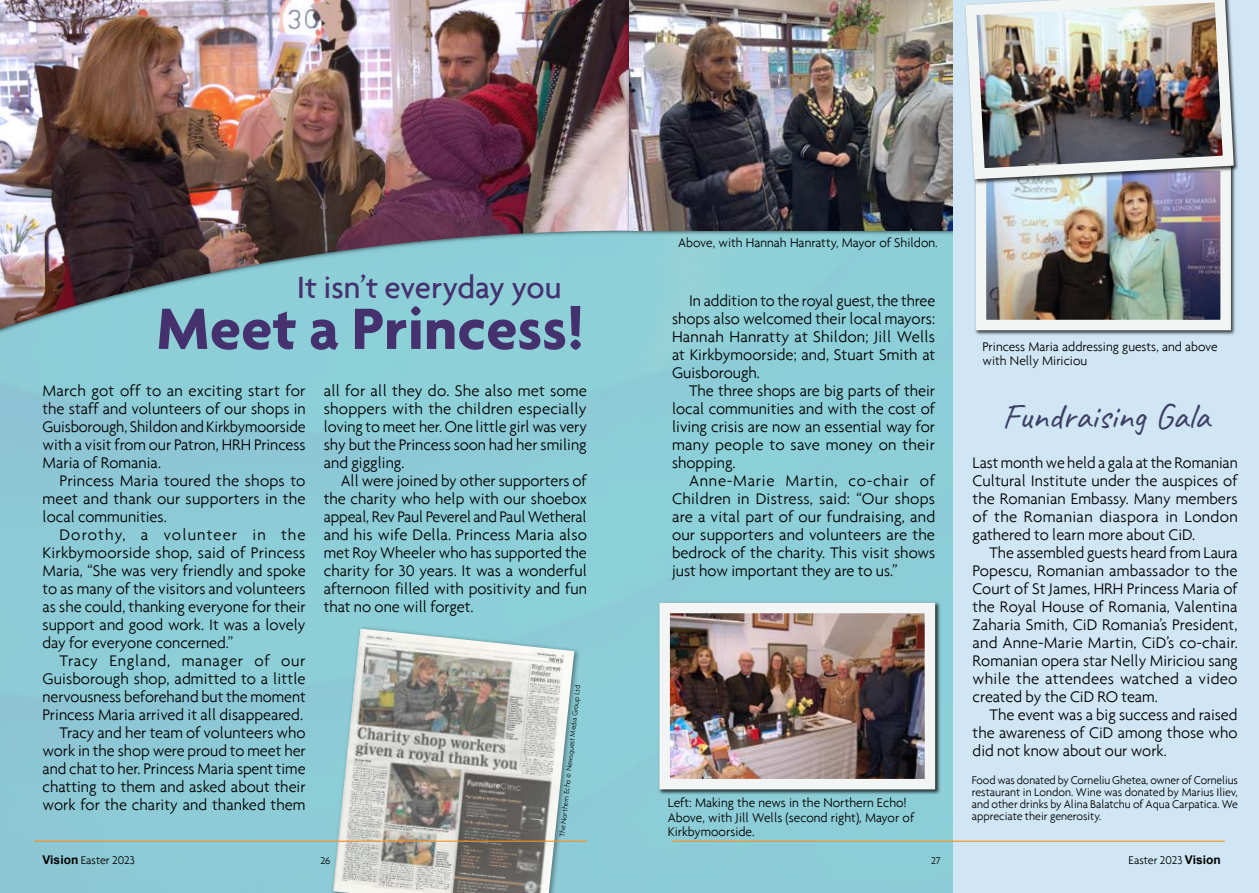
<style>
.page{position:relative;width:1259px;height:893px;background:#fff}
.page>*{position:absolute;margin:0;border:0;box-sizing:border-box;transform-origin:0 0}
.t1{font:700 63px "Agenda";color:#45316e}
.t2{font:36px "Caveat";color:#3d3f66}
.t3{font:500 33px "Agenda";color:#45316e}
.t4{font:300 16.5px/18px "Agenda";color:#000;text-align:justify}
.t5{font:300 13.5px/14.2px "Agenda";color:#000}
.t6{font:300 12px/12px "Agenda";color:#000;text-align:justify}
.t7{font:300 10.5px "Agenda";color:#000}
.t8{font:300 7.5px "Agenda";color:#000}
.s1{font-family:"Arial";font-weight:700}
</style>
<div class="page">
<div style="left:329px;top:625px;width:252px;height:268px;background:#8dccd7"></div>
<img style="left:333px;top:629px;width:241px;height:264px">
<img style="left:468px;top:635px;width:39px;height:5px">
<img style="left:501px;top:650px;width:64px;height:128px">
<img style="left:463px;top:814px;width:61px;height:55px">
<img style="left:520px;top:805px;width:26px;height:27px">
<img style="left:463px;top:820px;width:56px;height:52px">
<img style="left:463px;top:872px;width:77px;height:21px">
<img style="left:341px;top:758px;width:122px;height:135px">
<svg style="left:456px;top:890px;width:8px;height:3px"></svg>
<svg style="left:529px;top:860px;width:11px;height:3px"></svg>
<svg style="left:532px;top:851px;width:7px;height:2px"></svg>
<img style="left:506px;top:784px;width:15px;height:7px">
<img style="left:465px;top:795px;width:57px;height:9px">
<img style="left:493px;top:782px;width:14px;height:8px">
<svg style="left:555px;top:776px;width:9px;height:10px"></svg>
<svg style="left:500px;top:744px;width:5px;height:3px"></svg>
<img style="left:366px;top:635px;width:26px;height:6px">
<svg style="left:363px;top:660px;width:2px;height:8px"></svg>
<img style="left:366px;top:643px;width:130px;height:15px">
<img style="left:549px;top:657px;width:14px;height:6px">
<img style="left:0;top:0;width:629px;height:334px">
<div style="left:625px;top:0;width:334px;height:237px;background:#000;opacity:.75"></div>
<img style="left:629px;top:0;width:323px;height:231px">
<div style="left:953px;top:0;width:306px;height:893px;background:#d0e6f5"></div>
<div style="left:974px;top:158px;width:263px;height:179px;background:#000;opacity:.75"></div>
<img style="left:986px;top:185px;width:234px;height:134px">
<div style="left:975px;top:160px;width:256px;height:170px;border:10px solid #f3f4f4"></div>
<img style="left:965px;top:0;width:274px;height:185px">
<div style="left:657px;top:601px;width:284px;height:194px;background:#000;opacity:.75"></div>
<img style="left:670px;top:614px;width:254px;height:164px">
<div style="left:659px;top:603px;width:276px;height:186px;border:10px solid #f3f4f4"></div>
<hr style="left:34px;top:841px;width:553px;height:1px;background:#f7901e">
<hr style="left:672px;top:841px;width:552px;height:1px;background:#f7901e">
<h3 class="t3" style="left:297px;top:268px;width:266px">It isn’t everyday you</h3>
<h1 class="t1" style="left:156px;top:290px;width:429px">Meet a Princess!</h1>
<p class="t4" style="left:43px;top:381px;width:265px">March got off to an exciting start for the staff and volunteers of our shops in Guisborough, Shildon and Kirkbymoorside with a visit from our Patron, HRH Princess Maria of Romania.</p>
<p class="t4" style="left:43px;top:471px;width:265px;text-indent:17px">Princess Maria toured the shops to meet and thank our supporters in the local communities.</p>
<p class="t4" style="left:43px;top:525px;width:265px;text-indent:17px">Dorothy, a volunteer in the Kirkbymoorside shop, said of Princess Maria, “She was very friendly and spoke to as many of the visitors and volunteers as she could, thanking everyone for their support and good work. It was a lovely day for everyone concerned.”</p>
<p class="t4" style="left:43px;top:651px;width:265px;text-align:right">Tracy England, manager of our Guisborough shop, admitted to a little nervousness beforehand but the moment Princess Maria arrived it all disappeared.<br>Tracy and her team of volunteers who work in the shop were proud to meet her and chat to her. Princess Maria spent time chatting to them and asked about their work for the charity and thanked them</p>
<p class="t4" style="left:324px;top:381px;width:265px">all for all they do. She also met some shoppers with the children especially loving to meet her. One little girl was very shy but the Princess soon had her smiling and giggling.</p>
<p class="t4" style="left:324px;top:471px;width:265px;text-indent:17px">All were joined by other supporters of the charity who help with our shoebox appeal, Rev Paul Peverel and Paul Wetheral and his wife Della. Princess Maria also met Roy Wheeler who has supported the charity for 30 years. It was a wonderful afternoon filled with positivity and fun that no one will forget.</p>
<p class="t8" style="left:558px;top:836px;width:154px;rotate:-84deg">The Northern Echo © Newsquest Media Group Ltd</p>
<p class="t5" style="left:678px;top:235px;width:261px">Above, with Hannah Hanratty, Mayor of Shildon.</p>
<p class="t4" style="left:672px;top:291px;width:265px;text-indent:17px">In addition to the royal guest, the three shops also welcomed their local mayors:<br>Hannah Hanratty at Shildon; Jill Wells at Kirkbymoorside; and, Stuart Smith at Guisborough.</p>
<p class="t4" style="left:672px;top:381px;width:265px;text-indent:17px">The three shops are big parts of their local communities and with the cost of living crisis are now an essential way for many people to save money on their shopping.</p>
<p class="t4" style="left:672px;top:471px;width:265px;text-indent:17px">Anne-Marie Martin, co-chair of Children in Distress, said: “Our shops are a vital part of our fundraising, and our supporters and volunteers are the bedrock of the charity. This visit shows just how important they are to us.”</p>
<p class="t5" style="left:668px;top:796px;width:248px">Left: Making the news in the Northern Echo!<br>Above, with Jill Wells (second right), Mayor of<br>Kirkbymoorside.</p>
<p class="t5" style="left:982px;top:339px;width:237px">Princess Maria addressing guests, and above with Nelly Miriciou</p>
<h2 class="t2" style="left:1001px;top:393px;width:210px">Fundraising Gala</h2>
<p class="t4" style="left:972px;top:453px;width:267px">Last month we held a gala at the Romanian Cultural Institute under the auspices of the Romanian Embassy. Many members of the Romanian diaspora in London gathered to learn more about CiD.</p>
<p class="t4" style="left:972px;top:543px;width:267px;text-indent:17px">The assembled guests heard from Laura Popescu, Romanian ambassador to the Court of St James, HRH Princess Maria of the Royal House of Romania, Valentina Zaharia Smith, CiD Romania’s President, and Anne-Marie Martin, CiD’s co-chair.<br>Romanian opera star Nelly Miriciou sang while the attendees watched a video created by the CiD RO team.</p>
<p class="t4" style="left:972px;top:705px;width:267px;text-indent:17px">The event was a big success and raised the awareness of CiD among those who did not know about our work.</p>
<p class="t6" style="left:972px;top:774px;width:267px">Food was donated by Corneliu Ghetea, owner of Cornelius restaurant in London. Wine was donated by Marius Iliev, and other drinks by Alina Balatchu of Aqua Carpatica. We appreciate their generosity.</p>
<p class="t6" style="left:43px;top:854px;width:94px"><span class="s1">Vision</span> Easter 2023</p>
<p class="t7" style="left:320px;top:854px;width:11px">26</p>
<p class="t7" style="left:931px;top:854px;width:11px">27</p>
<p class="t6" style="left:1128px;top:854px;width:94px">Easter 2023 <span class="s1">Vision</span></p>
</div>
